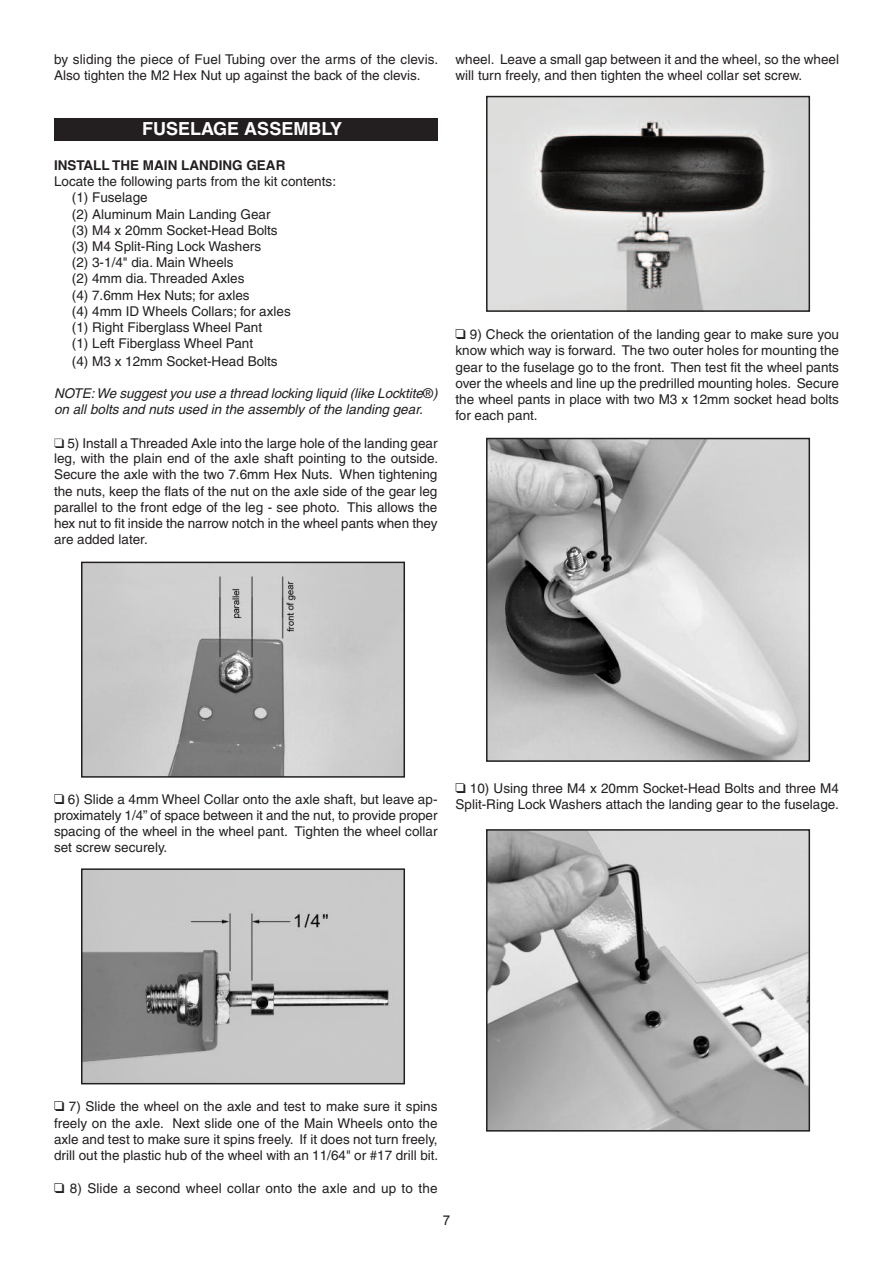
<style>
.page{position:relative;width:893px;height:1263px;background:#fff}
.page>*{position:absolute;margin:0;border:0;box-sizing:border-box;transform-origin:0 0}
.t1{font:700 18px "Helvetica";color:#fff}
.t2{font:13.5px/16.2px "Helvetica";color:#231f20}
.t3{font:italic 13.5px/16.2px "Helvetica";letter-spacing:-.005em;color:#231f20}
.t4{font:700 13.5px "Helvetica";color:#231f20}
.t5{font:13.5px "Arial";color:#231f20}
.s1{font-style:normal}
.s2{font-family:"Arial Unicode MS"}
</style>
<div class="page">
<img style="left:489px;top:441px;width:318px;height:318px">
<div style="left:486px;top:438px;width:324px;height:324px;border:2px solid #231f20"></div>
<div style="left:54px;top:118px;width:383px;height:23px;background:#231f20"></div>
<img style="left:84px;top:565px;width:318px;height:210px">
<div style="left:81px;top:562px;width:324px;height:216px;border:2px solid #231f20"></div>
<img style="left:84px;top:871px;width:318px;height:210px">
<div style="left:81px;top:868px;width:324px;height:216px;border:2px solid #231f20"></div>
<img style="left:489px;top:99px;width:318px;height:210px">
<div style="left:486px;top:96px;width:324px;height:216px;border:2px solid #231f20"></div>
<img style="left:489px;top:832px;width:318px;height:296px">
<div style="left:486px;top:829px;width:324px;height:302px;border:2px solid #231f20"></div>
<p class="t2" style="left:54px;top:52px;width:386px">by sliding the piece of Fuel Tubing over the arms of the clevis.<br>Also tighten the M2 Hex Nut up against the back of the clevis.</p>
<h1 class="t1" style="left:142px;top:123px;width:201px">FUSELAGE ASSEMBLY</h1>
<p class="t4" style="left:54px;top:160px;width:233px">INSTALL THE MAIN LANDING GEAR</p>
<p class="t2" style="left:72px;top:175px;width:266px;text-indent:-18px">Locate the following parts from the kit contents: (1) Fuselage<br>(2) Aluminum Main Landing Gear<br>(3) M4 x 20mm Socket-Head Bolts<br>(3) M4 Split-Ring Lock Washers<br>(2) 3-1/4" dia. Main Wheels<br>(2) 4mm dia. Threaded Axles<br>(4) 7.6mm Hex Nuts; for axles<br>(4) 4mm ID Wheels Collars; for axles<br>(1) Right Fiberglass Wheel Pant<br>(1) Left Fiberglass Wheel Pant</p>
<p class="t2" style="left:72px;top:355px;width:207px">(4) M3 x 12mm Socket-Head Bolts</p>
<p class="t3" style="left:54px;top:386px;width:385px">NOTE:We suggest you use a thread locking liquid (like Locktite<span class="s1">®</span>) on all bolts and nuts used in the assembly of the landing gear.</p>
<p class="t2" style="left:54px;top:437px;width:386px;text-align:justify">❑ 5) Install a Threaded Axle into the large hole of the landing gear leg, with the plain end of the axle shaft pointing to the outside.<br>Secure the axle with the two 7.6mm Hex Nuts. When tightening the nuts, keep the flats of the nut on the axle side of the gear leg parallel to the front edge of the leg - see photo. This allows the hex nut to fit inside the narrow notch in the wheel pants when they are added later.</p>
<p class="t2" style="left:455px;top:52px;width:385px">wheel. Leave a small gap between it and the wheel, so the wheel will turn freely, and then tighten the wheel collar set screw.</p>
<p class="t2" style="left:455px;top:328px;width:385px;text-align:justify"><span class="s2">❑</span> 9) Check the orientation of the landing gear to make sure you know which way is forward. The two outer holes for mounting the gear to the fuselage go to the front. Then test fit the wheel pants over the wheels and line up the predrilled mounting holes. Secure the wheel pants in place with two M3 x 12mm socket head bolts for each pant.</p>
<p class="t2" style="left:54px;top:792px;width:385px;text-align:justify"><span class="s2">❑</span> 6) Slide a 4mm Wheel Collar onto the axle shaft, but leave ap&shy;proximately 1/4” of space between it and the nut, to provide proper spacing of the wheel in the wheel pant. Tighten the wheel collar set screw securely.</p>
<p class="t2" style="left:455px;top:781px;width:385px"><span class="s2">❑</span> 10) Using three M4 x 20mm Socket-Head Bolts and three M4<br>Split-Ring Lock Washers attach the landing gear to the fuselage.</p>
<p class="t2" style="left:54px;top:1100px;width:386px;text-align:justify"><span class="s2">❑</span> 7) Slide the wheel on the axle and test to make sure it spins freely on the axle. Next slide one of the Main Wheels onto the axle and test to make sure it spins freely. If it does not turn freely, drill out the plastic hub of the wheel with an 11/64" or #17 drill bit.</p>
<p class="t2" style="left:54px;top:1181px;width:385px"><span class="s2">❑</span> 8) Slide a second wheel collar onto the axle and up to the</p>
<p class="t5" style="left:443px;top:1212px;width:9px">7</p>
</div>
